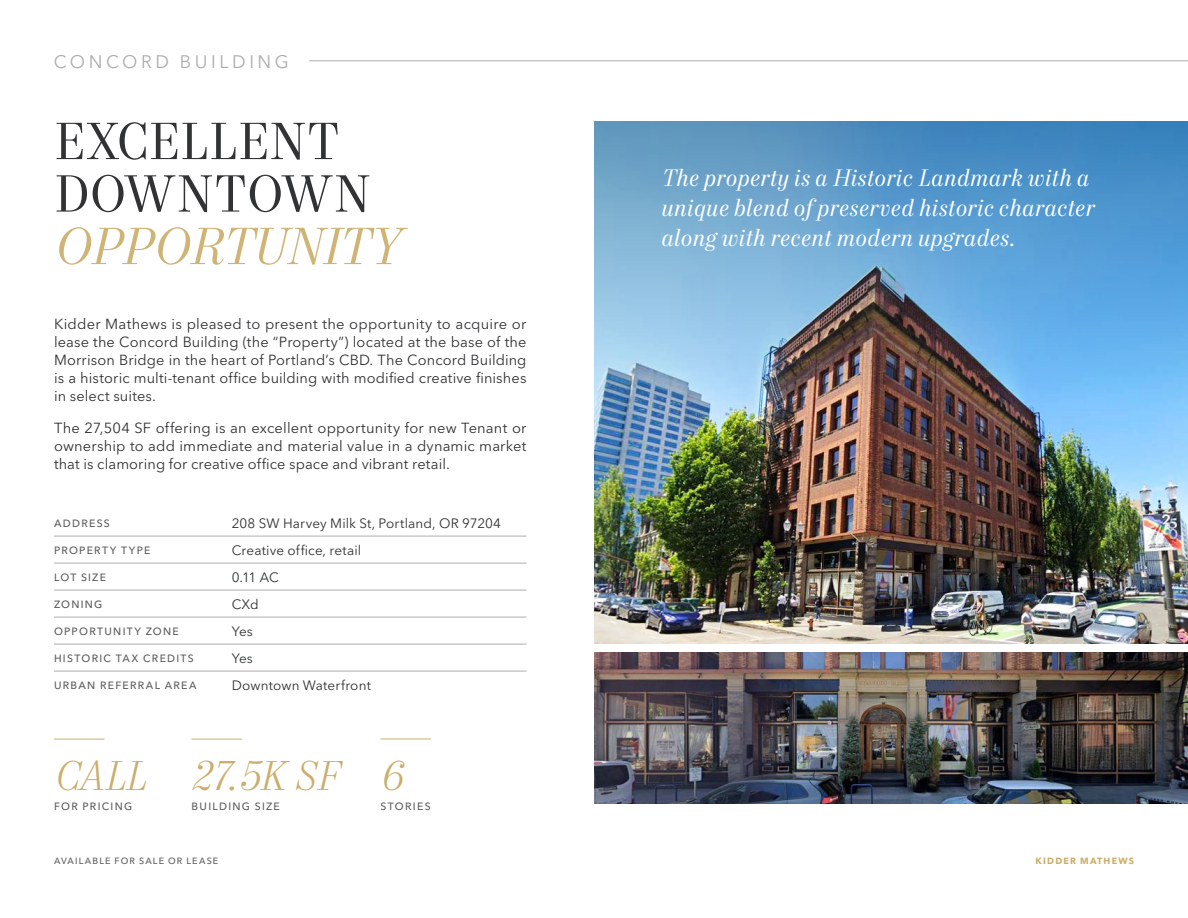
<style>
.page{position:relative;width:1188px;height:918px;background:#fff}
.page>*{position:absolute;margin:0;border:0;box-sizing:border-box;transform-origin:0 0}
.Headline_-_Level_1{font:52.5px/52.5px "Mort Modern 08";color:#313234}
.Stat_Italic_-_Gold_2{font:italic 300 42px "Mort Modern 07";letter-spacing:-.015em;color:#cbae6b}
.Callout_Text_-_Itali{font:italic 24px/30px "Mort Modern 08";letter-spacing:.01em;color:#fff}
.t1{font:18px "Avenir Next LT Pro";letter-spacing:.2em;color:#afabac}
.Body_Copy_-_Charcoal{font:14.55px/18px "Avenir Next LT Pro";letter-spacing:.01em;color:#313234;text-align:justify}
.Table_Input_-_Charco{font:13.5px "Avenir Next LT Pro";letter-spacing:.01em;color:#313234}
.Table_Column_1_All_C{font:500 10.5px "Avenir Next LT Pro";letter-spacing:.125em;color:#5e5d5d}
.Stat_Label_-_Ash_202{font:500 10.5px "Avenir Next LT Pro";letter-spacing:.125em;color:#5e5d5d}
.t2{font:500 9px "Avenir Next LT Pro";letter-spacing:.13em;color:#5e5d5d}
.t3{font:700 9px "Avenir Next LT Pro";letter-spacing:.13em;color:#cbae6b}
.s1{font-style:italic;color:#cfb476}
</style>
<div class="page">
<hr style="left:54px;top:536px;width:171px;height:1px;background:#afabac">
<hr style="left:225px;top:536px;width:301px;height:1px;background:#afabac">
<hr style="left:54px;top:563px;width:171px;height:1px;background:#afabac">
<hr style="left:225px;top:563px;width:301px;height:1px;background:#afabac">
<hr style="left:54px;top:590px;width:171px;height:1px;background:#afabac">
<hr style="left:225px;top:590px;width:301px;height:1px;background:#afabac">
<hr style="left:54px;top:617px;width:171px;height:1px;background:#afabac">
<hr style="left:225px;top:617px;width:301px;height:1px;background:#afabac">
<hr style="left:54px;top:644px;width:171px;height:1px;background:#afabac">
<hr style="left:225px;top:644px;width:301px;height:1px;background:#afabac">
<hr style="left:54px;top:671px;width:171px;height:1px;background:#afabac">
<hr style="left:225px;top:671px;width:301px;height:1px;background:#afabac">
<hr style="left:54px;top:739px;width:51px;height:1px;background:#cbae6b">
<hr style="left:192px;top:739px;width:50px;height:1px;background:#cbae6b">
<hr style="left:380px;top:739px;width:51px;height:1px;background:#cbae6b">
<img style="left:594px;top:122px;width:594px;height:522px">
<hr style="left:309px;top:60px;width:879px;height:1px;background:#afabac">
<img style="left:594px;top:652px;width:594px;height:151px">
<p class="t1" style="left:54px;top:51px;width:237px">CONCORD BUILDING</p>
<p class="Headline_-_Level_1" style="left:54px;top:118px;width:349px">EXCELLENT<br>DOWNTOWN<br><span class="s1">OPPORTUNITY</span></p>
<p class="Body_Copy_-_Charcoal" style="left:54px;top:315px;width:474px">Kidder Mathews is pleased to present the opportunity to acquire or lease the Concord Building (the “Property”) located at the base of the Morrison Bridge in the heart of Portland’s CBD. The Concord Building is a historic multi-tenant office building with modified creative finishes in select suites.</p>
<p class="Body_Copy_-_Charcoal" style="left:54px;top:418px;width:474px">The 27,504 SF offering is an excellent opportunity for new Tenant or ownership to add immediate and material value in a dynamic market that is clamoring for creative office space and vibrant retail.</p>
<p class="Table_Column_1_All_C" style="left:54px;top:517px;width:57px">ADDRESS</p>
<p class="Table_Input_-_Charco" style="left:232px;top:515px;width:271px">208 SW Harvey Milk St, Portland, OR 97204</p>
<p class="Table_Column_1_All_C" style="left:54px;top:544px;width:98px">PROPERTY TYPE</p>
<p class="Table_Input_-_Charco" style="left:232px;top:542px;width:131px">Creative office, retail</p>
<p class="Table_Column_1_All_C" style="left:54px;top:571px;width:54px">LOT SIZE</p>
<p class="Table_Input_-_Charco" style="left:232px;top:569px;width:48px">0.11 AC</p>
<p class="Table_Column_1_All_C" style="left:54px;top:598px;width:50px">ZONING</p>
<p class="Table_Input_-_Charco" style="left:232px;top:596px;width:29px">CXd</p>
<p class="Table_Column_1_All_C" style="left:54px;top:625px;width:126px">OPPORTUNITY ZONE</p>
<p class="Table_Input_-_Charco" style="left:232px;top:623px;width:23px">Yes</p>
<p class="Table_Column_1_All_C" style="left:54px;top:652px;width:141px">HISTORIC TAX CREDITS</p>
<p class="Table_Input_-_Charco" style="left:232px;top:650px;width:23px">Yes</p>
<p class="Table_Column_1_All_C" style="left:54px;top:679px;width:144px">URBAN REFERRAL AREA</p>
<p class="Table_Input_-_Charco" style="left:232px;top:677px;width:141px">Downtown Waterfront</p>
<p class="Stat_Italic_-_Gold_2" style="left:54px;top:750px;width:94px">CALL</p>
<p class="Stat_Label_-_Ash_202" style="left:54px;top:800px;width:80px">FOR PRICING</p>
<p class="Stat_Italic_-_Gold_2" style="left:192px;top:750px;width:150px">27.5K SF</p>
<p class="Stat_Label_-_Ash_202" style="left:192px;top:800px;width:90px">BUILDING SIZE</p>
<p class="Stat_Italic_-_Gold_2" style="left:380px;top:750px;width:24px">6</p>
<p class="Stat_Label_-_Ash_202" style="left:380px;top:800px;width:52px">STORIES</p>
<p class="Callout_Text_-_Itali" style="left:662px;top:164px;width:435px">The property is a Historic Landmark with a unique blend of preserved historic character along with recent modern upgrades.</p>
<p class="t2" style="left:54px;top:855px;width:166px">AVAILABLE FOR SALE OR LEASE</p>
<p class="t3" style="left:1036px;top:855px;width:100px">KIDDER MATHEWS</p>
</div>
